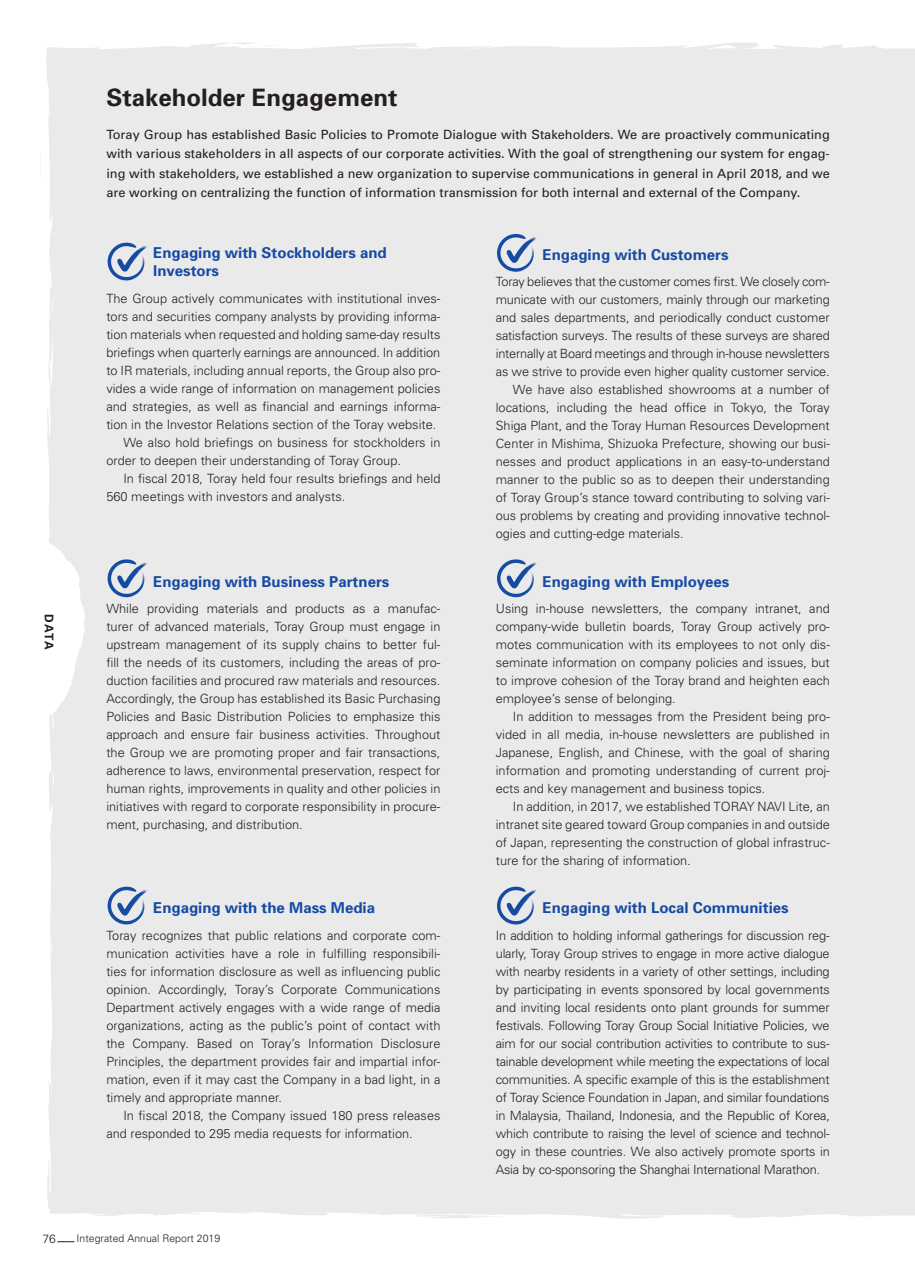
<style>
.page{position:relative;width:915px;height:1263px;background:#fff}
.page>*{position:absolute;margin:0;border:0;box-sizing:border-box;transform-origin:0 0}
.t1{font:700 24px "Univers";color:#241f1f}
.t2{font:700 15px/18px "Univers";color:#154ba3}
.t3{font:300 12.75px/18px "Univers";color:#241f1f;text-align:justify}
.t4{font:12.75px/19.5px "Univers";color:#241f1f;text-align:justify}
.t5{font:300 12.75px "Univers";letter-spacing:-.02em;color:#241f1f}
.t6{font:700 12px "Univers";color:#241f1f}
.t7{font:300 12px "Univers";color:#241f1f}
.t8{font:300 10.5px "Univers";color:#241f1f}
</style>
<div class="page">
<div style="left:46px;top:43px;width:868px;height:1176px;background:#ebeaea"></div>
<svg style="left:196px;top:47px;width:22px;height:1px"></svg>
<svg style="left:51px;top:938px;width:1px;height:18px"></svg>
<svg style="left:52px;top:300px;width:1px;height:17px"></svg>
<svg style="left:46px;top:525px;width:39px;height:213px"></svg>
<svg style="left:52px;top:756px;width:2px;height:31px"></svg>
<svg style="left:57px;top:1241px;width:17px;height:1px"></svg>
<svg style="left:107px;top:243px;width:41px;height:38px;background:#a9b9d4"></svg>
<svg style="left:107px;top:559px;width:41px;height:38px;background:#a9b9d4"></svg>
<svg style="left:107px;top:887px;width:41px;height:38px;background:#a9b9d4"></svg>
<svg style="left:497px;top:234px;width:40px;height:38px;background:#a8b8d3"></svg>
<svg style="left:497px;top:559px;width:40px;height:38px;background:#a8b8d3"></svg>
<svg style="left:497px;top:887px;width:40px;height:38px;background:#a8b8d3"></svg>
<h1 class="t1" style="left:106px;top:83px;width:292px">Stakeholder Engagement</h1>
<p class="t6" style="left:56px;top:614px;width:37px;rotate:90deg">DATA</p>
<p class="t4" style="left:106px;top:124px;width:724px">Toray Group has established Basic Policies to Promote Dialogue with Stakeholders. We are proactively communicating with various stakeholders in all aspects of our corporate activities. With the goal of strengthening our system for engag&shy;ing with stakeholders, we established a new organization to supervise communications in general in April 2018, and we are working on centralizing the function of information transmission for both internal and external of the Company.</p>
<p class="t2" style="left:153px;top:244px;width:235px">Engaging with Stockholders and<br>Investors</p>
<p class="t3" style="left:106px;top:289px;width:335px">The Group actively communicates with institutional inves-</p>
<p class="t3" style="left:106px;top:307px;width:335px">tors and securities company analysts by providing informa-</p>
<p class="t3" style="left:106px;top:325px;width:335px">tion materials when requested and holding same-day results</p>
<p class="t3" style="left:106px;top:343px;width:335px">briefings when quarterly earnings are announced. In addition</p>
<p class="t3" style="left:106px;top:361px;width:335px">to IR materials, including annual reports, the Group also pro-</p>
<p class="t3" style="left:106px;top:379px;width:335px">vides a wide range of information on management policies</p>
<p class="t3" style="left:106px;top:397px;width:335px">and strategies, as well as financial and earnings informa-</p>
<p class="t3" style="left:106px;top:415px;width:331px">tion in the Investor Relations section of the Toray website.</p>
<p class="t3" style="left:123px;top:433px;width:318px">We also hold briefings on business for stockholders in</p>
<p class="t3" style="left:106px;top:451px;width:296px">order to deepen their understanding of Toray Group.</p>
<p class="t3" style="left:123px;top:469px;width:318px">In fiscal 2018, Toray held four results briefings and held</p>
<p class="t3" style="left:106px;top:487px;width:240px">560 meetings with investors and analysts.</p>
<p class="t2" style="left:153px;top:572px;width:237px">Engaging with Business Partners</p>
<p class="t3" style="left:106px;top:600px;width:335px">While providing materials and products as a manufac&shy;turer of advanced materials, Toray Group must engage in upstream management of its supply chains to better ful&shy;fill the needs of its customers, including the areas of pro&shy;duction facilities and procured raw materials and resources.<br>Accordingly, the Group has established its Basic Purchasing Policies and Basic Distribution Policies to emphasize this approach and ensure fair business activities. Throughout the Group we are promoting proper and fair transactions, adherence to laws, environmental preservation, respect for human rights, improvements in quality and other policies in initiatives with regard to corporate responsibility in procure&shy;ment, purchasing, and distribution.</p>
<p class="t2" style="left:153px;top:899px;width:223px">Engaging with the Mass Media</p>
<p class="t3" style="left:106px;top:926px;width:335px">Toray recognizes that public relations and corporate com&shy;munication activities have a role in fulfilling responsibili&shy;ties for information disclosure as well as influencing public opinion. Accordingly, Toray’s Corporate Communications Department actively engages with a wide range of media organizations, acting as the public’s point of contact with the Company. Based on Toray’s Information Disclosure Principles, the department provides fair and impartial infor&shy;mation, even if it may cast the Company in a bad light, in a timely and appropriate manner.</p>
<p class="t3" style="left:106px;top:1106px;width:335px;text-indent:17px">In fiscal 2018, the Company issued 180 press releases and responded to 295 media requests for information.</p>
<p class="t2" style="left:542px;top:245px;width:187px">Engaging with Customers</p>
<p class="t5" style="left:495px;top:274px;width:335px">Toray believes that the customer comes first. We closely com-</p>
<p class="t3" style="left:495px;top:291px;width:335px">municate with our customers, mainly through our marketing</p>
<p class="t3" style="left:495px;top:309px;width:335px">and sales departments, and periodically conduct customer</p>
<p class="t3" style="left:495px;top:327px;width:335px">satisfaction surveys. The results of these surveys are shared</p>
<p class="t5" style="left:495px;top:346px;width:335px">internally at Board meetings and through in-house newsletters</p>
<p class="t3" style="left:495px;top:363px;width:335px">as we strive to provide even higher quality customer service.</p>
<p class="t3" style="left:512px;top:381px;width:318px">We have also established showrooms at a number of</p>
<p class="t3" style="left:495px;top:399px;width:335px">locations, including the head office in Tokyo, the Toray</p>
<p class="t3" style="left:495px;top:417px;width:335px">Shiga Plant, and the Toray Human Resources Development</p>
<p class="t3" style="left:495px;top:435px;width:335px">Center in Mishima, Shizuoka Prefecture, showing our busi-</p>
<p class="t3" style="left:495px;top:453px;width:335px">nesses and product applications in an easy-to-understand</p>
<p class="t3" style="left:495px;top:471px;width:335px">manner to the public so as to deepen their understanding</p>
<p class="t3" style="left:495px;top:489px;width:335px">of Toray Group’s stance toward contributing to solving vari-</p>
<p class="t3" style="left:495px;top:507px;width:335px">ous problems by creating and providing innovative technol-</p>
<p class="t3" style="left:495px;top:525px;width:189px">ogies and cutting-edge materials.</p>
<p class="t2" style="left:542px;top:572px;width:188px">Engaging with Employees</p>
<p class="t3" style="left:495px;top:600px;width:335px">Using in-house newsletters, the company intranet, and company-wide bulletin boards, Toray Group actively pro&shy;motes communication with its employees to not only dis&shy;seminate information on company policies and issues, but to improve cohesion of the Toray brand and heighten each employee’s sense of belonging.</p>
<p class="t3" style="left:495px;top:708px;width:335px;text-indent:17px">In addition to messages from the President being pro&shy;vided in all media, in-house newsletters are published in Japanese, English, and Chinese, with the goal of sharing information and promoting understanding of current proj&shy;ects and key management and business topics.</p>
<p class="t3" style="left:495px;top:798px;width:335px;text-indent:17px">In addition, in 2017, we established TORAY NAVI Lite, an intranet site geared toward Group companies in and outside of Japan, representing the construction of global infrastruc&shy;ture for the sharing of information.</p>
<p class="t2" style="left:542px;top:899px;width:247px">Engaging with Local Communities</p>
<p class="t3" style="left:495px;top:926px;width:335px">In addition to holding informal gatherings for discussion reg&shy;ularly, Toray Group strives to engage in more active dialogue with nearby residents in a variety of other settings, including by participating in events sponsored by local governments and inviting local residents onto plant grounds for summer festivals. Following Toray Group Social Initiative Policies, we aim for our social contribution activities to contribute to sus&shy;tainable development while meeting the expectations of local communities. A specific example of this is the establishment of Toray Science Foundation in Japan, and similar foundations in Malaysia, Thailand, Indonesia, and the Republic of Korea, which contribute to raising the level of science and technol&shy;ogy in these countries. We also actively promote sports in Asia by co-sponsoring the Shanghai International Marathon.</p>
<p class="t7" style="left:43px;top:1231px;width:15px">76</p>
<p class="t8" style="left:77px;top:1232px;width:145px">Integrated Annual Report 2019</p>
</div>
